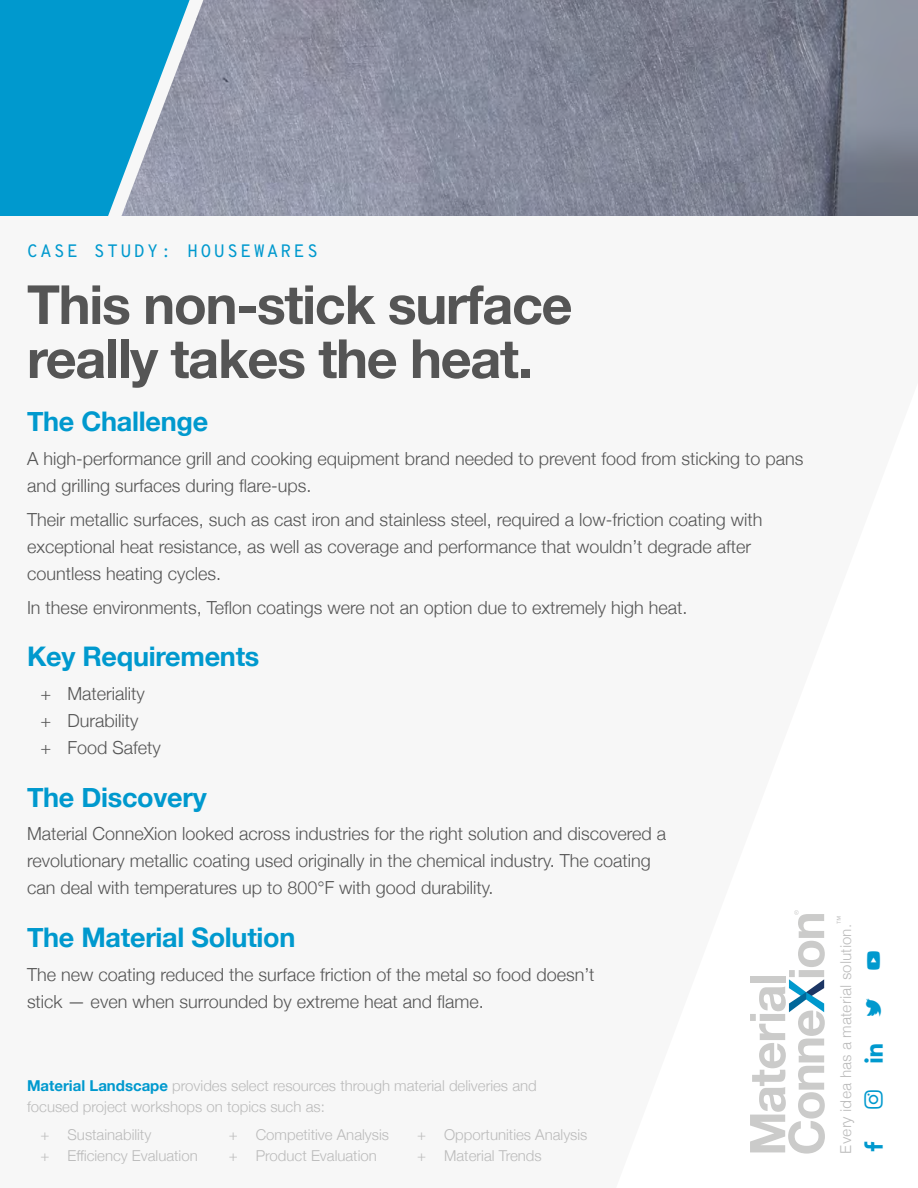
<style>
.page{position:relative;width:918px;height:1188px;background:#fff}
.page>*{position:absolute;margin:0;border:0;box-sizing:border-box;transform-origin:0 0}
.t1{font:700 54px/54px "Helvetica Neue";letter-spacing:-.025em;color:#555}
.t2{font:700 27px "Helvetica Neue";letter-spacing:-.01em;color:#0099ce}
.t3{font:27px "Social Shapes";color:#fff}
.t4{font:300 18px/27px "Helvetica Neue";color:#555}
.t5{font:18px "Overpass Mono";letter-spacing:.125em;color:#0099ce}
.t6{font:300 15px/21px "Helvetica Neue";color:#bbb}
.t7{font:300 15px "Helvetica";color:#bbb}
.t8{font:300 9px "Helvetica";color:#bbb}
.s1{font-weight:700;color:#0099ce}
</style>
<div class="page">
<div style="left:861px;top:1133px;width:27px;height:27px;background:#0099ce"></div>
<div style="left:861px;top:1087px;width:27px;height:27px;background:#0099ce"></div>
<div style="left:861px;top:1040px;width:27px;height:27px;background:#0099ce"></div>
<div style="left:861px;top:994px;width:27px;height:27px;background:#0099ce"></div>
<div style="left:861px;top:947px;width:27px;height:27px;background:#0099ce"></div>
<svg style="left:750px;top:910px;width:75px;height:244px"></svg>
<div style="left:0;top:0;width:122px;height:216px;background:#0099ce"></div>
<img style="left:122px;top:0;width:796px;height:216px">
<p class="t5" style="left:27px;top:237px;width:293px">CASE STUDY: HOUSEWARES</p>
<h1 class="t1" style="left:27px;top:279px;width:547px">This non-stick surface really takes the heat.</h1>
<h2 class="t2" style="left:27px;top:401px;width:183px">The Challenge</h2>
<p class="t4" style="left:27px;top:444px;width:778px">A high-performance grill and cooking equipment brand needed to prevent food from sticking to pans and grilling surfaces during flare-ups.</p>
<p class="t4" style="left:27px;top:505px;width:737px">Their metallic surfaces, such as cast iron and stainless steel, required a low-friction coating with exceptional heat resistance, as well as coverage and performance that wouldn’t degrade after countless heating cycles.</p>
<p class="t4" style="left:27px;top:592px;width:662px">In these environments, Teflon coatings were not an option due to extremely high heat.</p>
<h2 class="t2" style="left:27px;top:635px;width:234px">Key Requirements</h2>
<p class="t4" style="left:40px;top:679px;width:122px">+ Materiality<br>+ Durability<br>+ Food Safety</p>
<h2 class="t2" style="left:27px;top:776px;width:181px">The Discovery</h2>
<p class="t4" style="left:27px;top:819px;width:641px">Material ConneXion looked across industries for the right solution and discovered a revolutionary metallic coating used originally in the chemical industry. The coating can deal with temperatures up to 800℉ with good durability.</p>
<h2 class="t2" style="left:27px;top:916px;width:270px">The Material Solution</h2>
<p class="t4" style="left:27px;top:960px;width:569px">The new coating reduced the surface friction of the metal so food doesn’t stick — even when surrounded by extreme heat and flame.</p>
<p class="t6" style="left:27px;top:1074px;width:511px"><span class="s1">Material Landscape</span> provides select resources through material deliveries and focused project workshops on topics such as:</p>
<p class="t6" style="left:40px;top:1123px;width:159px">+ Sustainability<br>+ Efficiency Evaluation</p>
<p class="t6" style="left:229px;top:1123px;width:162px">+ Competitive Analysis + Product Evaluation</p>
<p class="t6" style="left:417px;top:1123px;width:172px">+ Opportunities Analysis + Material Trends</p>
<p class="t8" style="left:833px;top:924px;width:10px;rotate:-90deg">™</p>
<p class="t7" style="left:833px;top:1154px;width:231px;rotate:-90deg">Every idea has a material solution.</p>
<h2 class="t3" style="left:864px;top:1163px;width:220px;rotate:-90deg">E c i Ô ø</h2>
</div>
